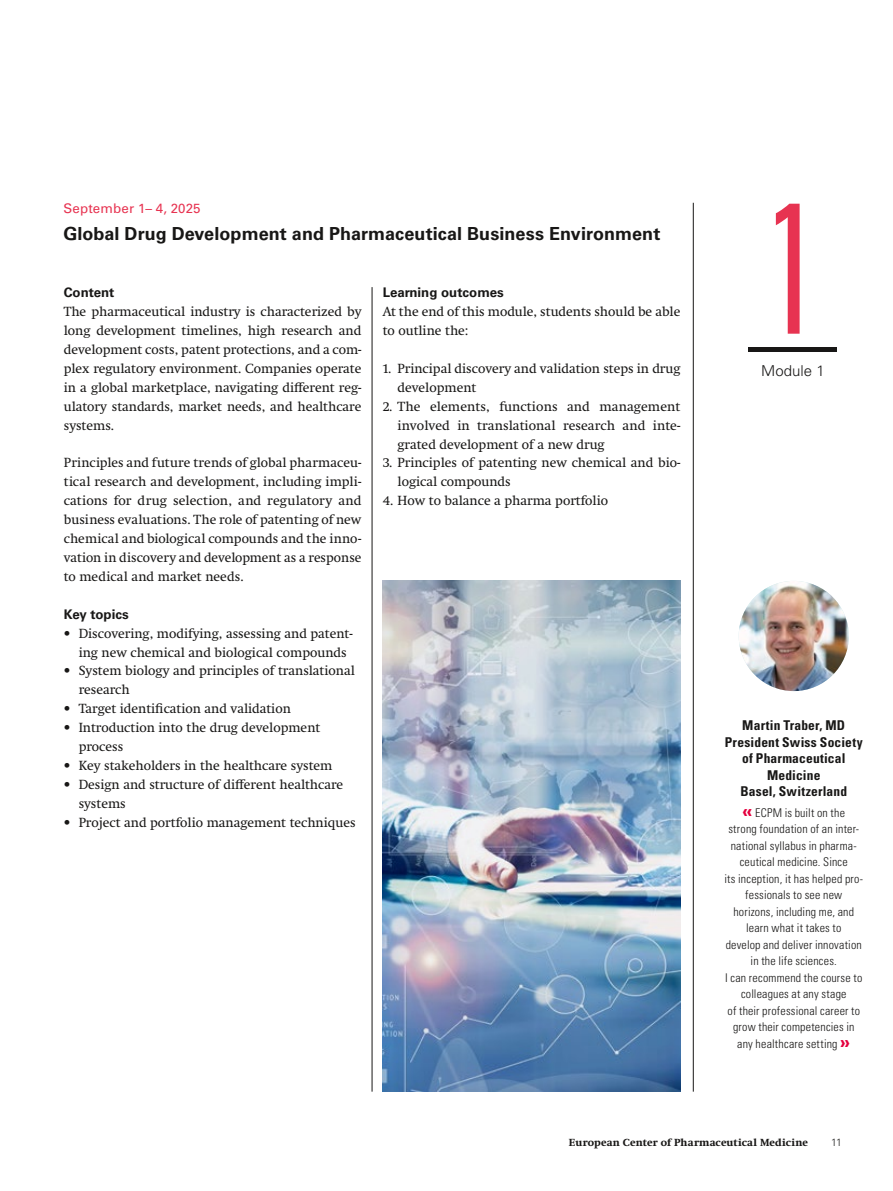
<style>
.page{position:relative;width:893px;height:1191px;background:#fff}
.page>*{position:absolute;margin:0;border:0;box-sizing:border-box;transform-origin:0 0}
.Module_Zahl{font:300 ultra-condensed 180px "Univers LT Std";color:#e73351}
.Titel_Modul{font:700 18px "Univers LT Std";letter-spacing:.005em;color:#181716}
.Module_Modul{font:300 15px "Univers LT Std";color:#181716}
.Fliesstext{font:13.5px/18.9px "Swift Neue LT Pro";color:#181716}
.Marginaltitel_schwarz{font:700 condensed 13.5px/16.5px "Univers LT Std";letter-spacing:.015em;color:#181716;text-align:center}
.Zwischentitel_bold{font:700 13.35px "Univers LT Std";color:#181716}
.Datum_Modul{font:13.35px "Univers LT Std";letter-spacing:.015em;color:#e73351}
.Marginal_Zitate{font:300 condensed 12px/16.5px "Univers LT Std";letter-spacing:.015em;color:#181716;text-align:center}
.t1{font:700 10.5px "Swift Neue LT Pro";letter-spacing:.015em;color:#181716}
.t2{font:300 10.5px "Univers LT Std";color:#181716}
.s1{font-weight:700;font-stretch:normal;font-size:18px;color:#e4003e}
</style>
<div class="page">
<hr style="left:693px;top:203px;width:1px;height:888px;background:#181716">
<img style="left:383px;top:581px;width:297px;height:510px">
<hr style="left:749px;top:347px;width:88px;height:4px;background:#181716">
<hr style="left:372px;top:287px;width:1px;height:804px;background:#181716">
<img style="left:739px;top:581px;width:110px;height:110px;border-radius:55px">
<p class="Datum_Modul" style="left:63px;top:200px;width:139px">September 1– 4, 2025</p>
<p class="Titel_Modul" style="left:63px;top:223px;width:599px">Global Drug Development and Pharmaceutical Business Environment</p>
<p class="Zwischentitel_bold" style="left:64px;top:285px;width:52px">Content</p>
<p class="Fliesstext" style="left:64px;top:302px;width:299px;text-align:justify">The pharmaceutical industry is characterized by long development timelines, high research and development costs, patent protections, and a com&shy;plex regulatory environment. Companies operate in a global marketplace, navigating different reg&shy;ulatory standards, market needs, and healthcare systems.</p>
<p class="Fliesstext" style="left:64px;top:453px;width:299px;text-align:justify">Principles and future trends of global pharmaceu&shy;tical research and development, including impli&shy;cations for drug selection, and regulatory and business evaluations. The role of patenting of new chemical and biological compounds and the inno&shy;vation in discovery and development as a response to medical and market needs.</p>
<p class="Zwischentitel_bold" style="left:64px;top:606px;width:66px">Key topics</p>
<p class="Fliesstext" style="left:79px;top:623px;width:276px;text-indent:-15px">• Discovering, modifying, assessing and patent&shy;ing new chemical and biological compounds</p>
<p class="Fliesstext" style="left:79px;top:661px;width:278px;text-indent:-15px">• System biology and principles of translational research</p>
<p class="Fliesstext" style="left:64px;top:699px;width:229px">• Target identification and validation</p>
<p class="Fliesstext" style="left:79px;top:718px;width:243px;text-indent:-15px">• Introduction into the drug development process</p>
<p class="Fliesstext" style="left:64px;top:756px;width:270px">• Key stakeholders in the healthcare system</p>
<p class="Fliesstext" style="left:79px;top:775px;width:266px;text-indent:-15px">• Design and structure of different healthcare systems</p>
<p class="Fliesstext" style="left:64px;top:812px;width:293px">• Project and portfolio management techniques</p>
<p class="Zwischentitel_bold" style="left:383px;top:285px;width:123px">Learning outcomes</p>
<p class="Fliesstext" style="left:383px;top:302px;width:299px">At the end of this module, students should be able to outline the:</p>
<p class="Fliesstext" style="left:398px;top:359px;width:284px;text-indent:-15px">1. Principal discovery and validation steps in drug development</p>
<p class="Fliesstext" style="left:398px;top:397px;width:284px;text-align:justify;text-indent:-15px">2. The elements, functions and management involved in translational research and inte&shy;grated development of a new drug</p>
<p class="Fliesstext" style="left:398px;top:453px;width:284px;text-indent:-15px">3. Principles of patenting new chemical and bio&shy;logical compounds</p>
<p class="Fliesstext" style="left:383px;top:491px;width:227px">4. How to balance a pharma portfolio</p>
<p class="Module_Zahl" style="left:767px;top:176px;width:51px">1</p>
<p class="Module_Modul" style="left:761px;top:361px;width:65px">Module 1</p>
<p class="Marginaltitel_schwarz" style="left:725px;top:717px;width:139px">Martin Traber, MD<br>President Swiss Society of Pharmaceutical<br>Medicine<br>Basel, Switzerland</p>
<p class="Marginal_Zitate" style="left:724px;top:804px;width:140px"><span class="s1">«</span> ECPM is built on the<br>strong foundation of an inter&shy;national syllabus in pharma&shy;ceutical medicine. Since<br>its inception, it has helped pro&shy;fessionals to see new horizons, including me, and learn what it takes to<br>develop and deliver innovation in the life sciences.<br>I can recommend the course to colleagues at any stage<br>of their professional career to grow their competencies in any healthcare setting <span class="s1">»</span></p>
<p class="t1" style="left:569px;top:1136px;width:241px">European Center of Pharmaceutical Medicine</p>
<p class="t2" style="left:831px;top:1136px;width:12px">11</p>
</div>
